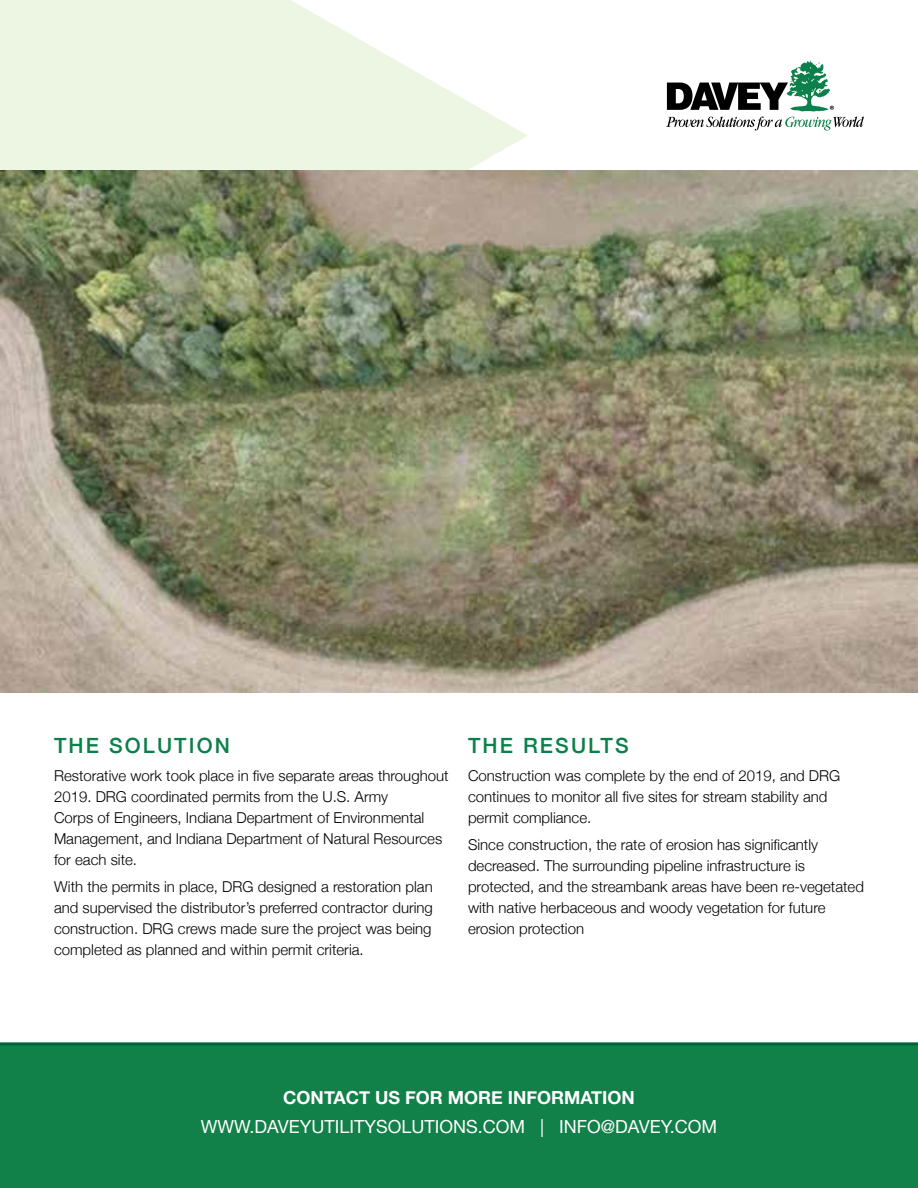
<style>
.page{position:relative;width:918px;height:1188px;background:#fff}
.page>*{position:absolute;margin:0;border:0;box-sizing:border-box;transform-origin:0 0}
.t1{font:500 21px "Helvetica Neue";letter-spacing:.1em;color:#0c804a}
.t2{font:18px "Helvetica Neue";color:#fff}
.t3{font:700 18px "Helvetica Neue";color:#fff}
.t4{font:300 15px/21px "Helvetica Neue";color:#000}
</style>
<div class="page">
<svg style="left:0;top:0;width:528px;height:171px;fill:#edf6e2"></svg>
<svg style="left:666px;top:60px;width:198px;height:71px"></svg>
<div style="left:0;top:1044px;width:918px;height:144px;background:#118049"></div>
<hr style="left:0;top:1042px;width:918px;height:3px;background:#006438">
<img style="left:0;top:171px;width:918px;height:521px">
<h1 class="t1" style="left:54px;top:729px;width:177px">THE SOLUTION</h1>
<p class="t4" style="left:54px;top:764px;width:396px">Restorative work took place in five separate areas throughout 2019. DRG coordinated permits from the U.S. Army<br>Corps of Engineers, Indiana Department of Environmental Management, and Indiana Department of Natural Resources for each site.</p>
<p class="t4" style="left:54px;top:876px;width:380px;text-align:justify">With the permits in place, DRG designed a restoration plan and supervised the distributor’s preferred contractor during construction. DRG crews made sure the project was being completed as planned and within permit criteria.</p>
<h1 class="t1" style="left:468px;top:729px;width:162px">THE RESULTS</h1>
<p class="t4" style="left:468px;top:764px;width:374px">Construction was complete by the end of 2019, and DRG continues to monitor all five sites for stream stability and permit compliance.</p>
<p class="t4" style="left:468px;top:834px;width:397px">Since construction, the rate of erosion has significantly decreased. The surrounding pipeline infrastructure is protected, and the streambank areas have been re-vegetated with native herbaceous and woody vegetation for future erosion protection</p>
<p class="t3" style="left:283px;top:1084px;width:353px">CONTACT US FOR MORE INFORMATION</p>
<p class="t2" style="left:201px;top:1113px;width:518px">WWW.DAVEYUTILITYSOLUTIONS.COM | INFO@DAVEY.COM</p>
</div>
